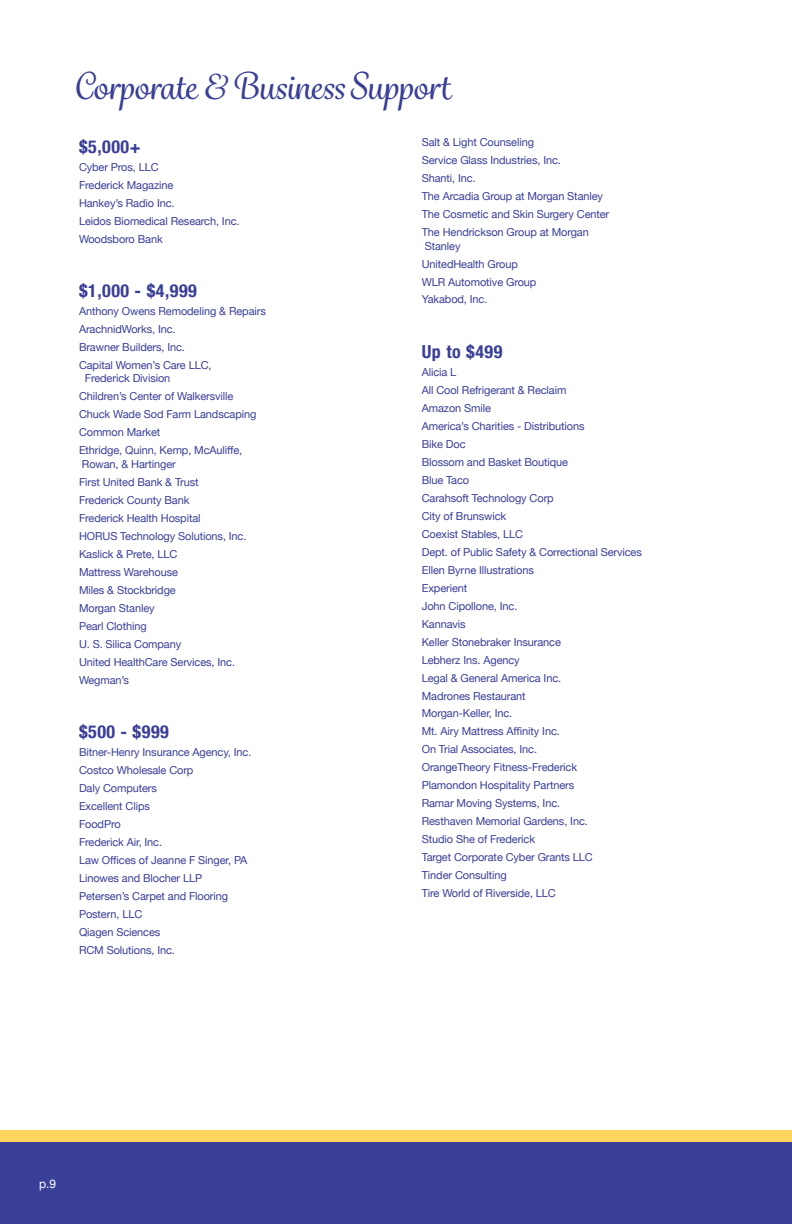
<style>
.page{position:relative;width:792px;height:1224px;background:#fff}
.page>*{position:absolute;margin:0;border:0;box-sizing:border-box;transform-origin:0 0}
.t1{font:500 36px "Grafolita Script";letter-spacing:-.01em;color:#393e97}
.t2{font:700 condensed 18px "Helvetica Neue";letter-spacing:.03em;color:#393e97}
.t3{font:12px "Helvetica Neue";color:#fff}
.t4{font:11px/18px "Helvetica Neue";letter-spacing:-.01em;color:#393e97}
</style>
<div class="page">
<div style="left:0;top:1142px;width:792px;height:82px;background:#393e97"></div>
<div style="left:0;top:1130px;width:792px;height:12px;background:#fcd561"></div>
<h1 class="t1" style="left:74px;top:63px;width:378px">Corporate &amp; Business Support</h1>
<h2 class="t2" style="left:79px;top:136px;width:63px">$5,000+</h2>
<p class="t4" style="left:79px;top:159px;width:162px">Cyber Pros, LLC<br>Frederick Magazine<br>Hankey’s Radio Inc.<br>Leidos Biomedical Research, Inc.<br>Woodsboro Bank</p>
<h2 class="t2" style="left:79px;top:280px;width:119px">$1,000 - $4,999</h2>
<p class="t4" style="left:79px;top:303px;width:188px">Anthony Owens Remodeling &amp; Repairs<br>ArachnidWorks, Inc.<br>Brawner Builders, Inc.<br>Capital Women’s Care LLC,</p>
<p class="t4" style="left:79px;top:370px;width:179px;text-indent:6px">Frederick Division<br>Children’s Center of Walkersville<br>Chuck Wade Sod Farm Landscaping<br>Common Market<br>Ethridge, Quinn, Kemp, McAuliffe,</p>
<p class="t4" style="left:79px;top:455px;width:169px">Rowan, &amp; Hartinger<br>First United Bank &amp; Trust<br>Frederick County Bank<br>Frederick Health Hospital<br>HORUS Technology Solutions, Inc.<br>Kaslick &amp; Prete, LLC<br>Mattress Warehouse<br>Miles &amp; Stockbridge<br>Morgan Stanley<br>Pearl Clothing<br>U. S. Silica Company<br>United HealthCare Services, Inc.<br>Wegman’s</p>
<h2 class="t2" style="left:79px;top:720px;width:91px">$500 - $999</h2>
<p class="t4" style="left:79px;top:743px;width:174px">Bitner-Henry Insurance Agency, Inc.<br>Costco Wholesale Corp<br>Daly Computers<br>Excellent Clips<br>FoodPro<br>Frederick Air, Inc.<br>Law Offices of Jeanne F Singer, PA<br>Linowes and Blocher LLP<br>Petersen’s Carpet and Flooring<br>Postern, LLC<br>Qiagen Sciences<br>RCM Solutions, Inc.</p>
<p class="t4" style="left:422px;top:134px;width:189px">Salt &amp; Light Counseling<br>Service Glass Industries, Inc.<br>Shanti, Inc.<br>The Arcadia Group at Morgan Stanley<br>The Cosmetic and Skin Surgery Center<br>The Hendrickson Group at Morgan</p>
<p class="t4" style="left:422px;top:237px;width:116px">Stanley<br>UnitedHealth Group<br>WLR Automotive Group<br>Yakabod, Inc.</p>
<h2 class="t2" style="left:422px;top:340px;width:82px">Up to $499</h2>
<p class="t4" style="left:422px;top:363px;width:222px">Alicia L<br>All Cool Refrigerant &amp; Reclaim<br>Amazon Smile<br>America’s Charities - Distributions<br>Bike Doc<br>Blossom and Basket Boutique<br>Blue Taco<br>Carahsoft Technology Corp<br>City of Brunswick<br>Coexist Stables, LLC<br>Dept. of Public Safety &amp; Correctional Services<br>Ellen Byrne Illustrations<br>Experient<br>John Cipollone, Inc.<br>Kannavis<br>Keller Stonebraker Insurance<br>Lebherz Ins. Agency<br>Legal &amp; General America Inc.<br>Madrones Restaurant<br>Morgan-Keller, Inc.<br>Mt. Airy Mattress Affinity Inc.<br>On Trial Associates, Inc.<br>OrangeTheory Fitness-Frederick<br>Plamondon Hospitality Partners<br>Ramar Moving Systems, Inc.<br>Resthaven Memorial Gardens, Inc.<br>Studio She of Frederick<br>Target Corporate Cyber Grants LLC<br>Tinder Consulting<br>Tire World of Riverside, LLC</p>
<p class="t3" style="left:39px;top:1175px;width:18px">p.9</p>
</div>
